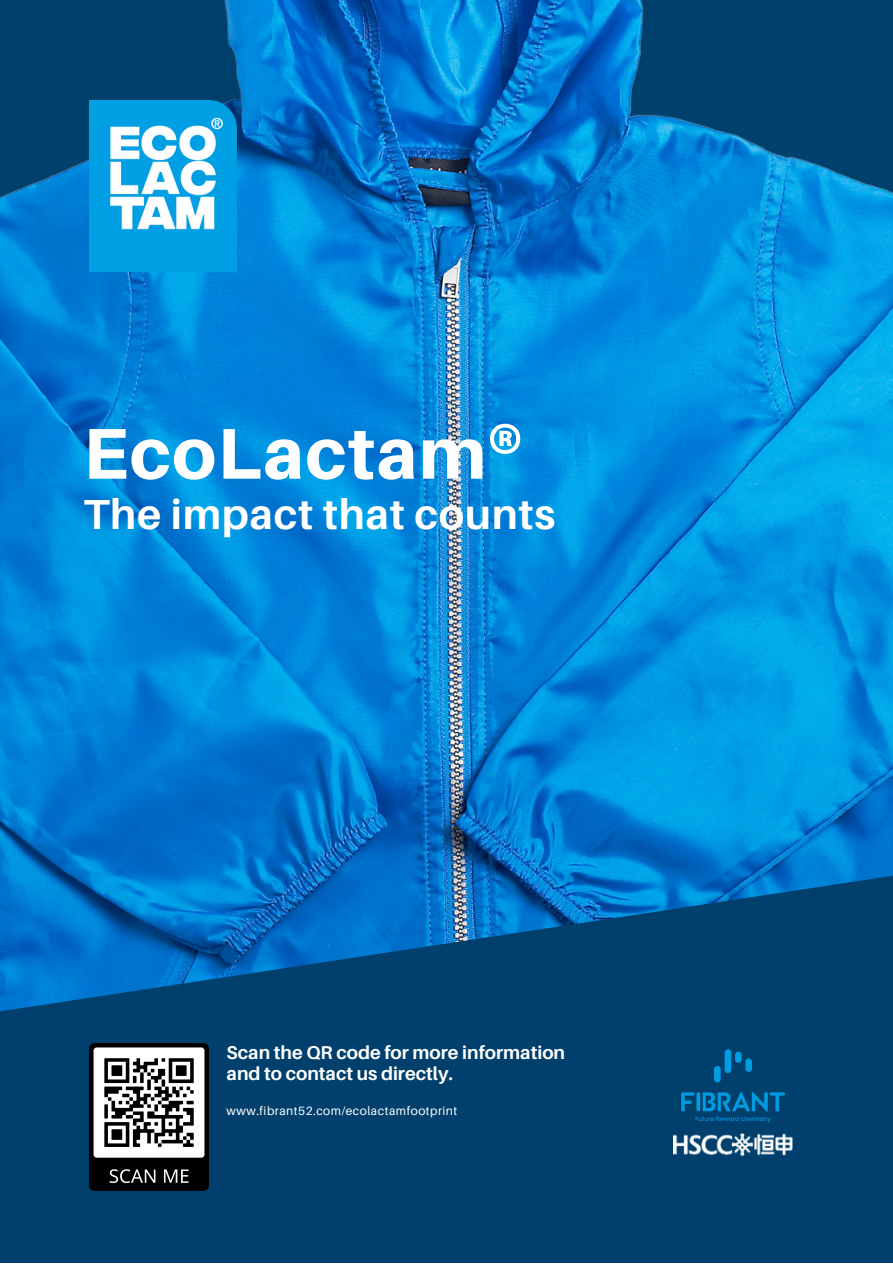
<style>
.page{position:relative;width:893px;height:1264px;background:#fff}
.page>*{position:absolute;margin:0;border:0;box-sizing:border-box;transform-origin:0 0}
.t1{font:800 72px "Aileron";letter-spacing:.015em;color:#fff}
.t2{font:700 42px "Aileron";letter-spacing:.015em;color:#fff}
.t3{font:700 18.6px "Aileron";color:#fff}
.t4{font:12px "Aileron";letter-spacing:.045em;color:#fff}
</style>
<div class="page">
<div style="left:0;top:0;width:892px;height:1262px;background:#01406c"></div>
<img style="left:0;top:0;width:892px;height:1012px">
<img style="left:89px;top:1043px;width:119px;height:147px">
<img style="left:681px;top:1049px;width:112px;height:90px">
<img style="left:89px;top:101px;width:147px;height:171px">
<img style="left:673px;top:1133px;width:119px;height:24px">
<p class="t1" style="left:83px;top:409px;width:441px">EcoLactam®</p>
<p class="t2" style="left:83px;top:488px;width:473px">The impact that counts</p>
<p class="t3" style="left:226px;top:1040px;width:340px">Scan the QR code for more information</p>
<p class="t3" style="left:226px;top:1061px;width:228px">and to contact us directly.</p>
<p class="t4" style="left:226px;top:1103px;width:232px">www.fibrant52.com/ecolactamfootprint</p>
</div>
